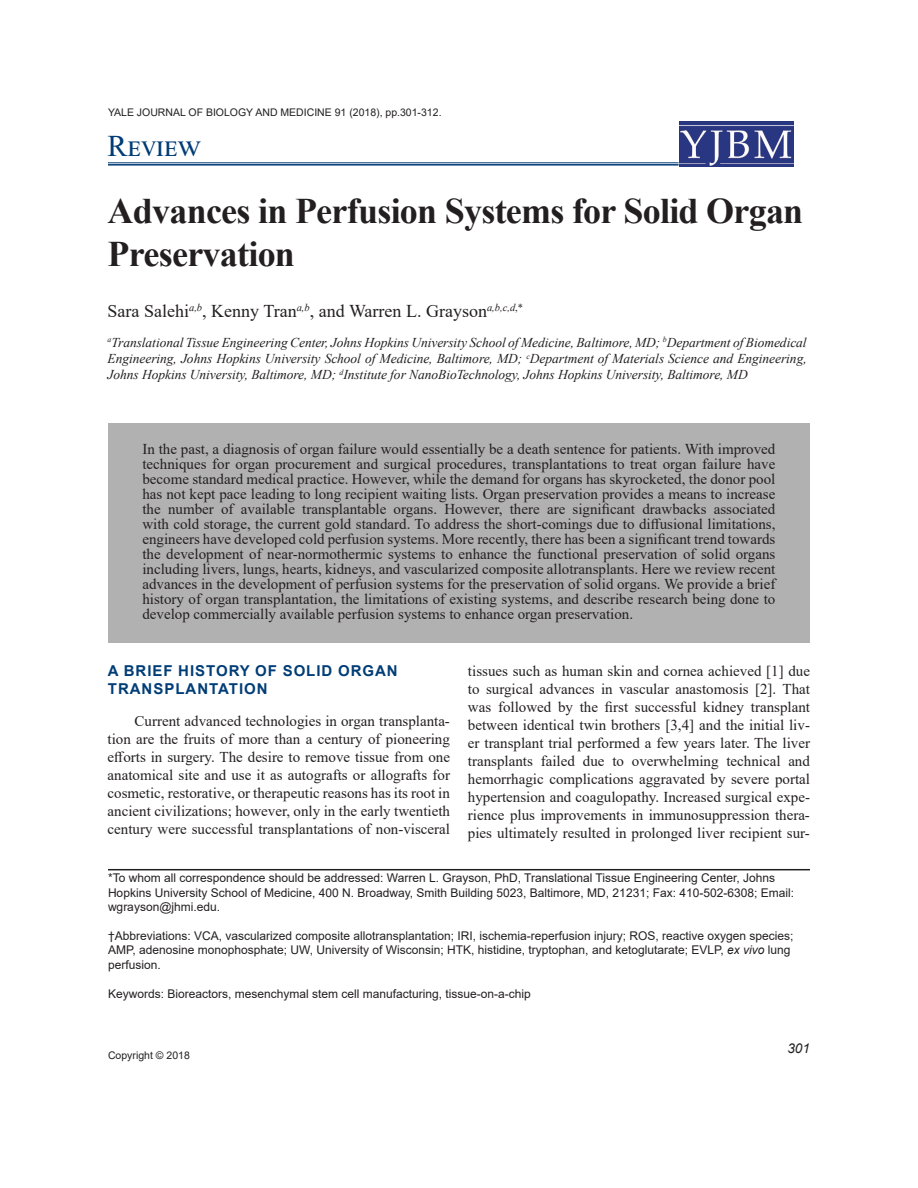
<style>
.page{position:relative;width:918px;height:1188px;background:#fff}
.page>*{position:absolute;margin:0;border:0;box-sizing:border-box;transform-origin:0 0}
.t1{font:700 36px/43.2px "Times New Roman";letter-spacing:-.02em;color:#231f20}
.t2{font:30px "Times New Roman";color:#013c76}
.t3{font:18px "Times New Roman";color:#231f20}
.t4{font:15px/18px "Times New Roman";color:#231f20;text-align:justify}
.t5{font:700 15px/18px "Arial";letter-spacing:.065em;color:#003d76}
.t6{font:italic 13.5px/16.2px "Times New Roman";letter-spacing:-.005em;color:#231f20;text-align:justify}
.t7{font:italic 13.5px "Arial";color:#231f20}
.t8{font:12px/14.4px "Arial";color:#231f20}
.t9{font:10.5px "Arial";color:#231f20}
.s1{font-style:italic}
</style>
<div class="page">
<img style="left:679px;top:121px;width:114px;height:45px">
<hr style="left:108px;top:163px;width:571px;height:1px;background:#013c76">
<hr style="left:108px;top:164px;width:571px;height:2px;background:#013c76">
<div style="left:108px;top:423px;width:702px;height:220px;background:#b2b1b1"></div>
<hr style="left:108px;top:869px;width:702px;height:1px;background:#231f20">
<p class="t9" style="left:108px;top:105px;width:335px">YALE JOURNAL OF BIOLOGY AND MEDICINE 91 (2018), pp.301-312.</p>
<h2 class="t2" style="left:108px;top:124px;width:95px">Review</h2>
<h1 class="t1" style="left:108px;top:188px;width:697px">Advances in Perfusion Systems for Solid Organ<br>Preservation</h1>
<p class="t3" style="left:108px;top:298px;width:417px">Sara Salehi<sup>a,b</sup>, Kenny Tran<sup>a,b</sup>, and Warren L. Grayson<sup>a,b,c,d</sup><sup>,*</sup></p>
<p class="t6" style="left:108px;top:334px;width:701px"><sup>a</sup>Translational Tissue Engineering Center, Johns Hopkins University School of Medicine, Baltimore, MD; <sup>b</sup>Department of Biomedical Engineering, Johns Hopkins University School of Medicine, Baltimore, MD; <sup>c</sup>Department of Materials Science and Engineering, Johns Hopkins University, Baltimore, MD; <sup>d</sup>Institute for NanoBioTechnology, Johns Hopkins University, Baltimore, MD</p>
<p class="t4" style="left:142px;top:441px;width:635px;line-height:15px">In the past, a diagnosis of organ failure would essentially be a death sentence for patients. With improved techniques for organ procurement and surgical procedures, transplantations to treat organ failure have become standard medical practice. However, while the demand for organs has skyrocketed, the donor pool has not kept pace leading to long recipient waiting lists. Organ preservation provides a means to increase the number of available transplantable organs. However, there are significant drawbacks associated with cold storage, the current gold standard. To address the short-comings due to diffusional limitations, engineers have developed cold perfusion systems. More recently, there has been a significant trend towards the development of near-normothermic systems to enhance the functional preservation of solid organs including livers, lungs, hearts, kidneys, and vascularized composite allotransplants. Here we review recent advances in the development of perfusion systems for the preservation of solid organs. We provide a brief history of organ transplantation, the limitations of existing systems, and describe research being done to develop commercially available perfusion systems to enhance organ preservation.</p>
<p class="t5" style="left:108px;top:662px;width:291px">A BRIEF HISTORY OF SOLID ORGAN<br>TRANSPLANTATION</p>
<p class="t4" style="left:108px;top:711px;width:344px;text-indent:27px">Current advanced technologies in organ transplanta&shy;tion are the fruits of more than a century of pioneering efforts in surgery. The desire to remove tissue from one anatomical site and use it as autografts or allografts for cosmetic, restorative, or therapeutic reasons has its root in ancient civilizations; however, only in the early twentieth century were successful transplantations of non-visceral</p>
<p class="t4" style="left:468px;top:661px;width:344px">tissues such as human skin and cornea achieved [1] due to surgical advances in vascular anastomosis [2]. That was followed by the first successful kidney transplant between identical twin brothers [3,4] and the initial liv&shy;er transplant trial performed a few years later. The liver transplants failed due to overwhelming technical and hemorrhagic complications aggravated by severe portal hypertension and coagulopathy. Increased surgical expe&shy;rience plus improvements in immunosuppression thera&shy;pies ultimately resulted in prolonged liver recipient sur-</p>
<p class="t8" style="left:108px;top:871px;width:688px">*To whom all correspondence should be addressed: Warren L. Grayson, PhD, Translational Tissue Engineering Center, Johns<br>Hopkins University School of Medicine, 400 N. Broadway, Smith Building 5023, Baltimore, MD, 21231; Fax: 410-502-6308; Email: wgrayson@jhmi.edu.</p>
<p class="t8" style="left:108px;top:929px;width:687px">†Abbreviations: VCA, vascularized composite allotransplantation; IRI, ischemia-reperfusion injury; ROS, reactive oxygen species;<br>AMP, adenosine monophosphate; UW, University of Wisconsin; HTK, histidine, tryptophan, and ketoglutarate; EVLP, <span class="s1">ex vivo</span> lung perfusion.</p>
<p class="t8" style="left:108px;top:986px;width:424px">Keywords: Bioreactors, mesenchymal stem cell manufacturing, tissue-on-a-chip</p>
<p class="t9" style="left:108px;top:1048px;width:83px">Copyright © 2018</p>
<p class="t7" style="left:787px;top:1040px;width:24px">301</p>
</div>
